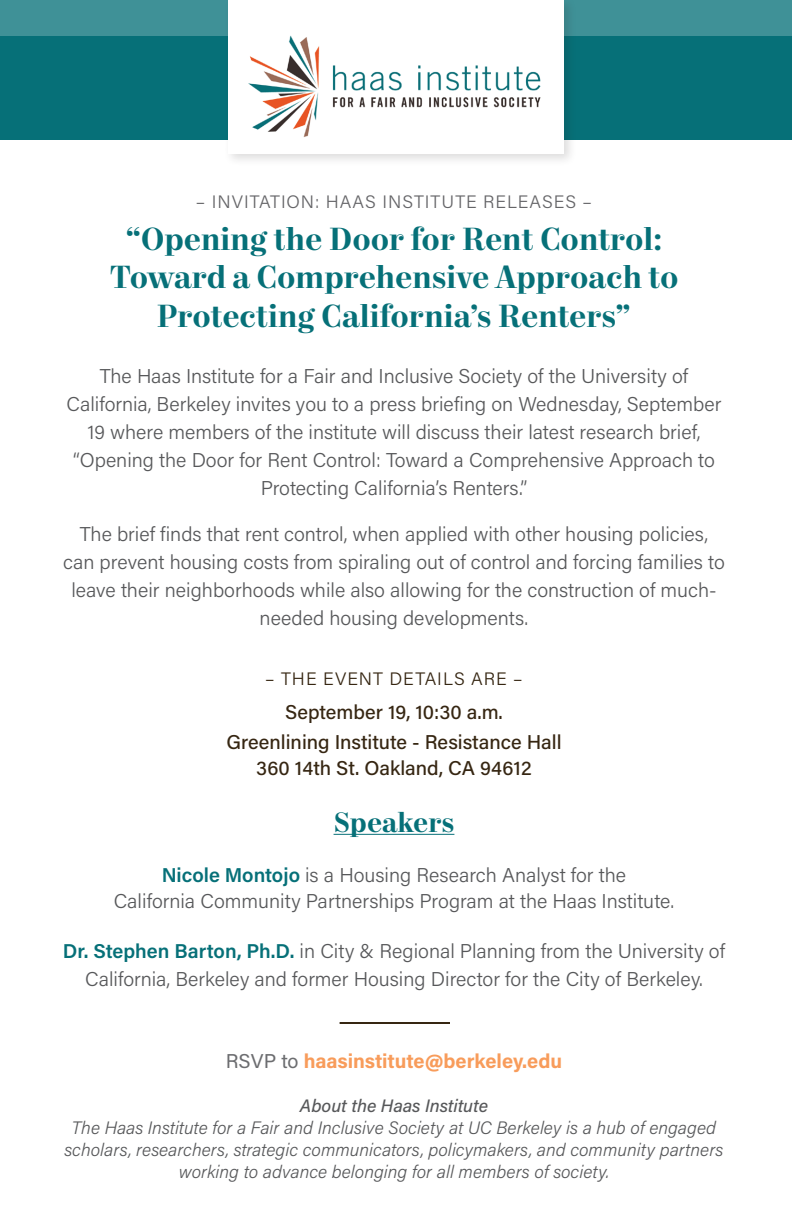
<style>
.page{position:relative;width:792px;height:1224px;background:#fff}
.page>*{position:absolute;margin:0;border:0;box-sizing:border-box;transform-origin:0 0}
.t1{font:600 32px/38.4px "Mort Modern 10";color:#067078;text-align:center}
.t2{font:600 28px "Mort Modern 10";color:#067078}
.t3{font:300 20px/28px "Acumin Pro";color:#57585a;text-align:center}
.t4{font:500 20px/30px "Acumin Pro";color:#362612;text-align:center}
.t5{font:700 20px "Acumin Pro";color:#f89c5b}
.t6{font:italic 300 18px/22px "Acumin Pro";color:#57585a;text-align:center}
.t7{font:300 18px "Acumin Pro";letter-spacing:.055em;color:#656568}
.t8{font:italic 500 18px "Acumin Pro";letter-spacing:-.005em;color:#57585a}
.t9{font:300 18px "Acumin Pro";letter-spacing:.055em;color:#362612}
.s1{font-weight:600;color:#067078}
.s2{font-weight:400;color:#6c6d70}
</style>
<div class="page">
<div style="left:0;top:0;width:792px;height:103px;background:#3f9197"></div>
<div style="left:0;top:36px;width:792px;height:103px;background:#067078"></div>
<div style="left:224px;top:0;width:353px;height:166px;background:#231f20;opacity:.15"></div>
<div style="left:228px;top:0;width:336px;height:154px;background:#fff"></div>
<img style="left:248px;top:35px;width:293px;height:102px">
<hr style="left:334px;top:834px;width:120px;height:1px;background:#067078">
<hr style="left:340px;top:1022px;width:110px;height:2px;background:#362612">
<p class="t7" style="left:196px;top:189px;width:398px">– INVITATION: HAAS INSTITUTE RELEASES –</p>
<h1 class="t1" style="left:110px;top:221px;width:570px">“Opening the Door for Rent Control:<br>Toward a Comprehensive Approach to<br>Protecting California’s Renters”</h1>
<p class="t3" style="left:66px;top:361px;width:657px">The Haas Institute for a Fair and Inclusive Society of the University of California, Berkeley invites you to a press briefing on Wednesday, September 19 where members of the institute will discuss their latest research brief, “Opening the Door for Rent Control: Toward a Comprehensive Approach to Protecting California’s Renters.”</p>
<p class="t3" style="left:63px;top:519px;width:663px">The brief finds that rent control, when applied with other housing policies, can prevent housing costs from spiraling out of control and forcing families to leave their neighborhoods while also allowing for the construction of much&shy;needed housing developments.</p>
<p class="t9" style="left:265px;top:666px;width:259px">– THE EVENT DETAILS ARE –</p>
<p class="t4" style="left:226px;top:696px;width:337px">September 19, 10:30 a.m.<br>Greenlining Institute - Resistance Hall</p>
<p class="t4" style="left:256px;top:752px;width:277px">360 14th St. Oakland, CA 94612</p>
<h2 class="t2" style="left:334px;top:805px;width:122px">Speakers</h2>
<p class="t3" style="left:114px;top:862px;width:562px;line-height:26px"><span class="s1">Nicole Montojo</span> is a Housing Research Analyst for the<br>California Community Partnerships Program at the Haas Institute.</p>
<p class="t3" style="left:63px;top:937px;width:664px"><span class="s1">Dr. Stephen Barton, Ph.D.</span> in City &amp; Regional Planning from the University of<br>California, Berkeley and former Housing Director for the City of Berkeley.</p>
<p class="t5" style="left:226px;top:1047px;width:338px"><span class="s2">RSVP to</span> haasinstitute@berkeley.edu</p>
<p class="t8" style="left:300px;top:1094px;width:190px">About the Haas Institute</p>
<p class="t6" style="left:65px;top:1116px;width:660px">The Haas Institute for a Fair and Inclusive Society at UC Berkeley is a hub of engaged scholars, researchers, strategic communicators, policymakers, and community partners working to advance belonging for all members of society.</p>
</div>
